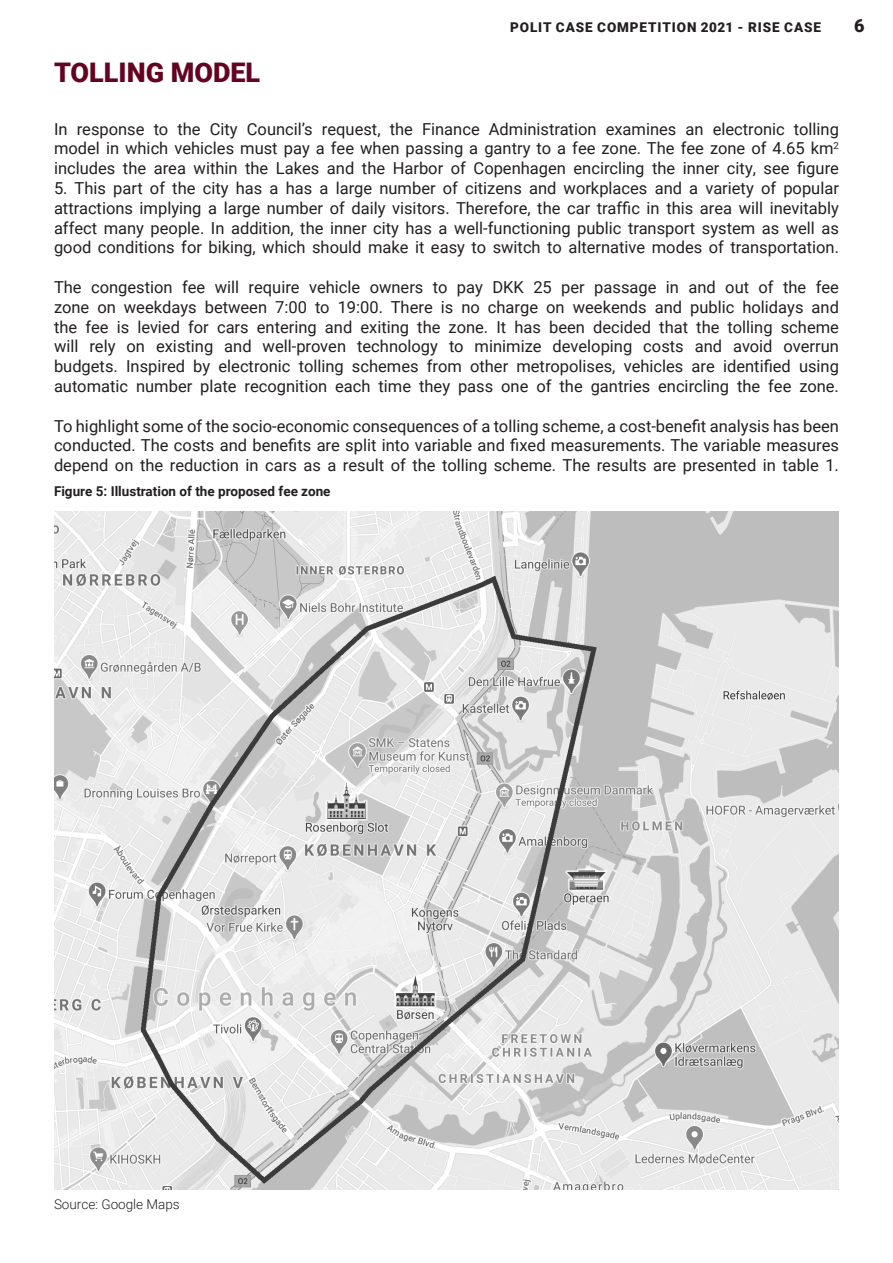
<style>
.page{position:relative;width:893px;height:1263px;background:#fff}
.page>*{position:absolute;margin:0;border:0;box-sizing:border-box;transform-origin:0 0}
.t1{font:900 27px "Roboto";color:#640322}
.t2{font:900 18px "Roboto";color:#231f20}
.t3{font:16.5px/19.8px "Roboto";color:#231f20;text-align:justify}
.t4{font:700 13.5px "Roboto";color:#231f20}
.t5{font:900 13.5px "Roboto";letter-spacing:.065em;color:#231f20}
.t6{font:300 13.5px "Roboto";color:#231f20}
</style>
<div class="page">
<img style="left:54px;top:511px;width:785px;height:679px">
<p class="t5" style="left:510px;top:18px;width:312px">POLIT CASE COMPETITION 2021 - RISE CASE</p>
<p class="t2" style="left:854px;top:13px;width:12px">6</p>
<p class="t1" style="left:54px;top:54px;width:208px">TOLLING MODEL</p>
<p class="t3" style="left:54px;top:118px;width:786px">In response to the City Council’s request, the Finance Administration examines an electronic tolling model in which vehicles must pay a fee when passing a gantry to a fee zone. The fee zone of 4.65 km<sup>2 </sup>includes the area within the Lakes and the Harbor of Copenhagen encircling the inner city, see figure</p>
<p class="t3" style="left:54px;top:178px;width:786px">5. This part of the city has a has a large number of citizens and workplaces and a variety of popular attractions implying a large number of daily visitors. Therefore, the car traffic in this area will inevitably affect many people. In addition, the inner city has a well-functioning public transport system as well as good conditions for biking, which should make it easy to switch to alternative modes of transportation.</p>
<p class="t3" style="left:54px;top:277px;width:786px">The congestion fee will require vehicle owners to pay DKK 25 per passage in and out of the fee zone on weekdays between 7:00 to 19:00. There is no charge on weekends and public holidays and the fee is levied for cars entering and exiting the zone. It has been decided that the tolling scheme will rely on existing and well-proven technology to minimize developing costs and avoid overrun budgets. Inspired by electronic tolling schemes from other metropolises, vehicles are identified using automatic number plate recognition each time they pass one of the gantries encircling the fee zone.</p>
<p class="t3" style="left:54px;top:415px;width:786px">To highlight some of the socio-economic consequences of a tolling scheme, a cost-benefit analysis has been conducted. The costs and benefits are split into variable and fixed measurements. The variable measures depend on the reduction in cars as a result of the tolling scheme. The results are presented in table 1.</p>
<p class="t4" style="left:54px;top:482px;width:278px">Figure 5: Illustration of the proposed fee zone</p>
<p class="t6" style="left:54px;top:1195px;width:127px">Source: Google Maps</p>
</div>
